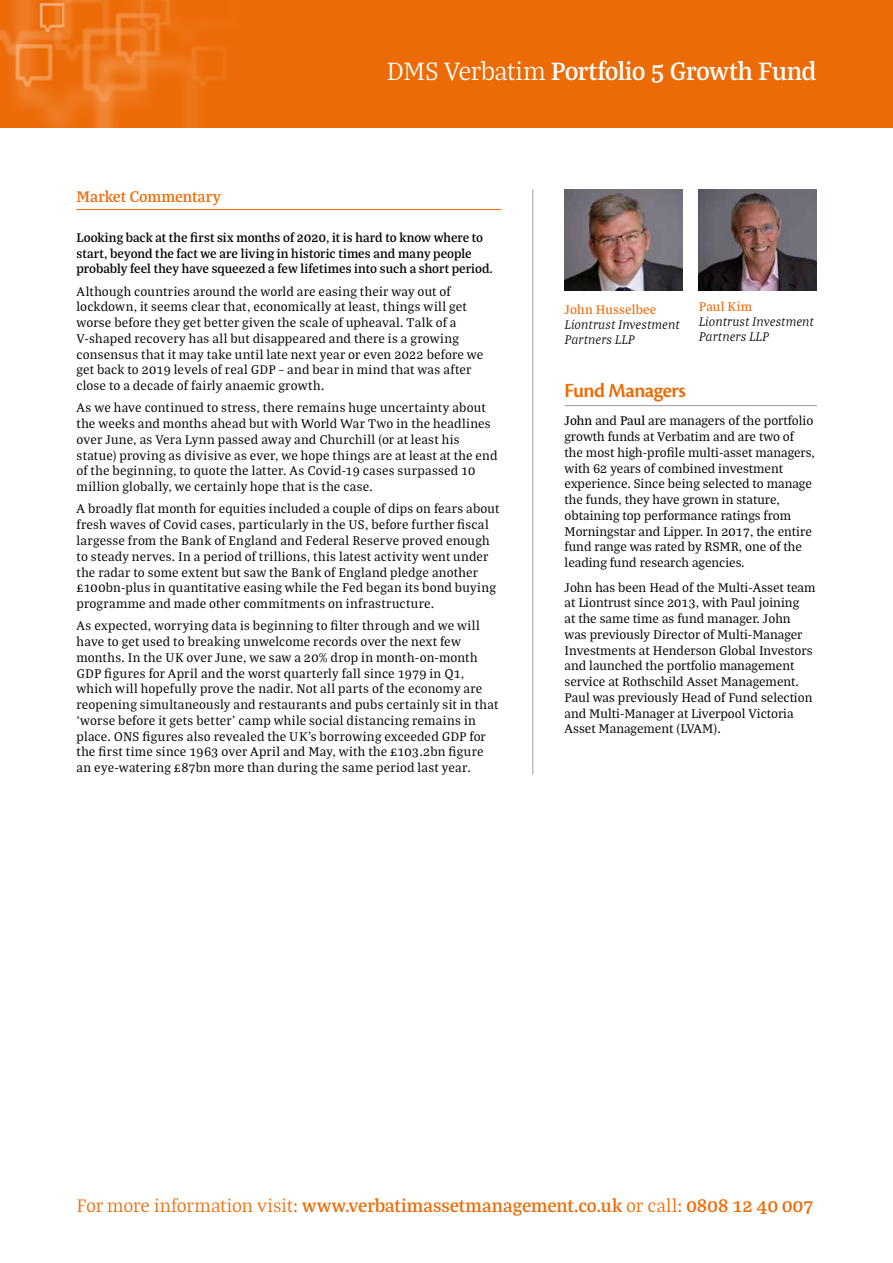
<style>
.page{position:relative;width:893px;height:1263px;background:#fff}
.page>*{position:absolute;margin:0;border:0;box-sizing:border-box;transform-origin:0 0}
.t1{font:600 27px "Bagatela";letter-spacing:-.02em;color:#fff}
.t2{font:21px "Cronos Pro Semibold Subh";letter-spacing:-.02em;color:#ed6b06}
.t3{font:600 19.5px "Bagatela";letter-spacing:.005em;color:#ed6b06}
.t4{font:600 16.5px "Bagatela";letter-spacing:-.005em;color:#ed6b06}
.t5{font:13.5px/15.8px "Bagatela";letter-spacing:.005em;color:#000}
.t6{font:600 13.5px/15.8px "Bagatela";letter-spacing:.005em;color:#000}
.t7{font:italic 300 13.5px/15px "Bagatela";letter-spacing:.005em;color:#000}
.t8{font:500 13.5px "Bagatela";letter-spacing:.01em;color:#ed6b06}
.s1{font-weight:300}
.s2{font-weight:500}
</style>
<div class="page">
<div style="left:0;top:0;width:893px;height:128px;background:#ed6b06"></div>
<img style="left:0;top:0;width:226px;height:128px">
<hr style="left:77px;top:209px;width:424px;height:1px;background:#ed6b06">
<img style="left:565px;top:189px;width:118px;height:102px">
<img style="left:698px;top:189px;width:119px;height:101px">
<hr style="left:565px;top:405px;width:252px;height:1px;background:#9d9d9c">
<hr style="left:533px;top:189px;width:1px;height:586px;background:#9d9d9c">
<p class="t4" style="left:77px;top:185px;width:146px">Market Commentary</p>
<h1 class="t1" style="left:386px;top:53px;width:431px"><span class="s1">DMS Verbatim</span> Portfolio 5 Growth Fund</h1>
<p class="t6" style="left:77px;top:229px;width:418px">Looking back at the first six months of 2020, it is hard to know where to start, beyond the fact we are living in historic times and many people probably feel they have squeezed a few lifetimes into such a short period.</p>
<p class="t5" style="left:77px;top:283px;width:408px">Although countries around the world are easing their way out of lockdown, it seems clear that, economically at least, things will get worse before they get better given the scale of upheaval. Talk of a V-shaped recovery has all but disappeared and there is a growing consensus that it may take until late next year or even 2022 before we get back to 2019 levels of real GDP – and bear in mind that was after close to a decade of fairly anaemic growth.</p>
<p class="t5" style="left:77px;top:399px;width:422px">As we have continued to stress, there remains huge uncertainty about the weeks and months ahead but with World War Two in the headlines over June, as Vera Lynn passed away and Churchill (or at least his statue) proving as divisive as ever, we hope things are at least at the end of the beginning, to quote the latter. As Covid-19 cases surpassed 10 million globally, we certainly hope that is the case.</p>
<p class="t5" style="left:77px;top:500px;width:424px">A broadly flat month for equities included a couple of dips on fears about fresh waves of Covid cases, particularly in the US, before further fiscal largesse from the Bank of England and Federal Reserve proved enough to steady nerves. In a period of trillions, this latest activity went under the radar to some extent but saw the Bank of England pledge another £100bn-plus in quantitative easing while the Fed began its bond buying programme and made other commitments on infrastructure.</p>
<p class="t5" style="left:77px;top:617px;width:423px">As expected, worrying data is beginning to filter through and we will have to get used to breaking unwelcome records over the next few months. In the UK over June, we saw a 20% drop in month-on-month GDP figures for April and the worst quarterly fall since 1979 in Q1, which will hopefully prove the nadir. Not all parts of the economy are reopening simultaneously and restaurants and pubs certainly sit in that ‘worse before it gets better’ camp while social distancing remains in place. ONS figures also revealed the UK’s borrowing exceeded GDP for the first time since 1963 over April and May, with the £103.2bn figure an eye-watering £87bn more than during the same period last year.</p>
<p class="t8" style="left:699px;top:298px;width:55px">Paul Kim</p>
<p class="t7" style="left:699px;top:313px;width:116px">Liontrust Investment<br>Partners LLP</p>
<p class="t8" style="left:565px;top:301px;width:93px">John Husselbee</p>
<p class="t7" style="left:565px;top:316px;width:116px">Liontrust Investment<br>Partners LLP</p>
<h2 class="t2" style="left:565px;top:378px;width:123px">Fund Managers</h2>
<p class="t5" style="left:565px;top:412px;width:252px"><span class="s2">John</span> and <span class="s2">Paul</span> are managers of the portfolio growth funds at Verbatim and are two of the most high-profile multi-asset managers, with 62 years of combined investment experience. Since being selected to manage the funds, they have grown in stature, obtaining top performance ratings from Morningstar and Lipper. In 2017, the entire fund range was rated by RSMR, one of the leading fund research agencies.</p>
<p class="t5" style="left:565px;top:578px;width:252px">John has been Head of the Multi-Asset team at Liontrust since 2013, with Paul joining<br>at the same time as fund manager. John was previously Director of Multi-Manager Investments at Henderson Global Investors and launched the portfolio management service at Rothschild Asset Management.<br>Paul was previously Head of Fund selection and Multi-Manager at Liverpool Victoria Asset Management (LVAM).</p>
<h3 class="t3" style="left:77px;top:1192px;width:738px"><span class="s1">For more information visit:</span> www.verbatimassetmanagement.co.uk <span class="s1">or call:</span> 0808 12 40 007</h3>
</div>
